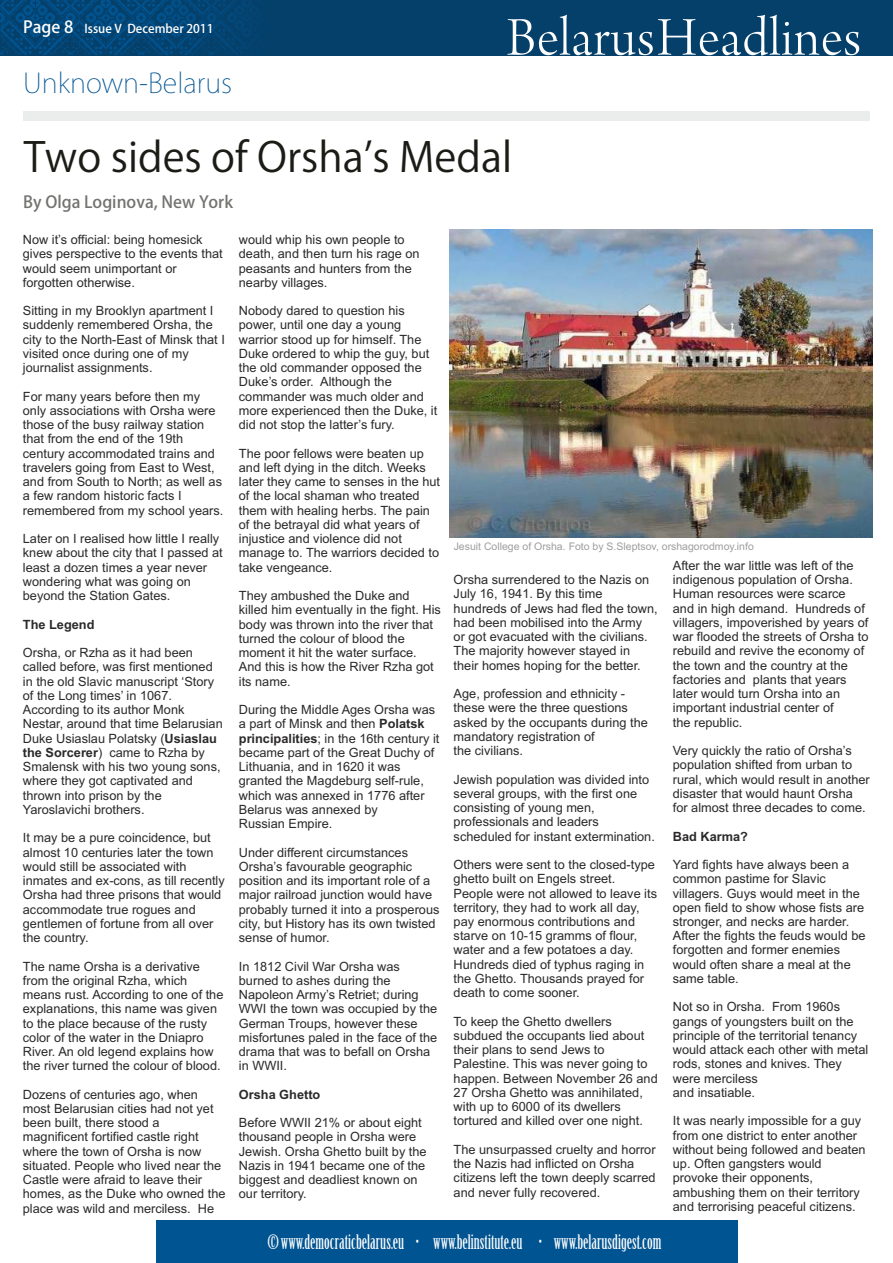
<style>
.page{position:relative;width:893px;height:1263px;background:#fff}
.page>*{position:absolute;margin:0;border:0;box-sizing:border-box;transform-origin:0 0}
.t1{font:57.6px "Arno Pro Light Display";letter-spacing:.015em;color:#fff}
.t2{font:40.65px "Koz Go Pro";color:#1c1c17}
.t3{font:200 27px "Koz Go Pro";color:#005491}
.t4{font:19.5px "Birch Std";color:#fff}
.t5{font:500 16.5px "Koz Go Pro";color:#737370}
.t6{font:12.75px/14.2px "Arial";color:#2b2929}
.t7{font:700 12.75px "Arial";color:#2b2929}
.t8{font:500 12px "Koz Go Pro";color:#fff}
.t9{font:10.5px "Arial";color:#9e9e9e}
.s1{font-size:16.5px}
.s2{font-weight:700}
</style>
<div class="page">
<div style="left:0;top:0;width:893px;height:55px;background:#05406b"></div>
<svg style="left:0;top:0;width:249px;height:55px"></svg>
<div style="left:23px;top:111px;width:847px;height:9px;background:#ebeded"></div>
<div style="left:156px;top:1221px;width:581px;height:42px;background:#005491"></div>
<img style="left:450px;top:229px;width:423px;height:308px">
<p class="t8" style="left:23px;top:22px;width:192px"><span class="s1">Page 8</span> Issue V December 2011</p>
<h3 class="t3" style="left:23px;top:69px;width:210px">Unknown-Belarus</h3>
<h1 class="t1" style="left:506px;top:15px;width:356px">BelarusHeadlines</h1>
<h2 class="t2" style="left:24px;top:136px;width:490px">Two sides of Orsha’s Medal</h2>
<p class="t5" style="left:23px;top:194px;width:211px">By Olga Loginova, New York</p>
<p class="t6" style="left:23px;top:234px;width:201px">Now it’s official: being homesick gives perspective to the events that would seem unimportant or forgotten otherwise.</p>
<p class="t6" style="left:23px;top:305px;width:203px">Sitting in my Brooklyn apartment I suddenly remembered Orsha, the city to the North-East of Minsk that I visited once during one of my journalist assignments.</p>
<p class="t6" style="left:23px;top:390px;width:202px">For many years before then my only associations with Orsha were those of the busy railway station that from the end of the 19th century accommodated trains and travelers going from East to West, and from South to North; as well as a few random historic facts I remembered from my school years.</p>
<p class="t6" style="left:23px;top:533px;width:201px">Later on I realised how little I really knew about the city that I passed at least a dozen times a year never wondering what was going on beyond the Station Gates.</p>
<p class="t7" style="left:23px;top:619px;width:73px">The Legend</p>
<p class="t6" style="left:23px;top:647px;width:201px">Orsha, or Rzha as it had been called before, was first mentioned in the old Slavic manuscript ‘Story of the Long times’ in 1067.<br>According to its author Monk<br>Nestar, around that time Belarusian<br>Duke Usiaslau Polatsky (<span class="s2">Usiaslau the Sorcerer</span>) came to Rzha by<br>Smalensk with his two young sons, where they got captivated and thrown into prison by the<br>Yaroslavichi brothers.</p>
<p class="t6" style="left:23px;top:832px;width:203px">It may be a pure coincidence, but almost 10 centuries later the town would still be associated with inmates and ex-cons, as till recently<br>Orsha had three prisons that would accommodate true rogues and gentlemen of fortune from all over the country.</p>
<p class="t6" style="left:23px;top:960px;width:202px">The name Orsha is a derivative from the original Rzha, which means rust. According to one of the explanations, this name was given to the place because of the rusty color of the water in the Dniapro<br>River. An old legend explains how the river turned the colour of blood.</p>
<p class="t6" style="left:23px;top:1088px;width:204px">Dozens of centuries ago, when most Belarusian cities had not yet been built, there stood a magnificent fortified castle right where the town of Orsha is now situated. People who lived near the<br>Castle were afraid to leave their homes, as the Duke who owned the place was wild and merciless. He</p>
<p class="t6" style="left:239px;top:234px;width:182px">would whip his own people to death, and then turn his rage on peasants and hunters from the nearby villages.</p>
<p class="t6" style="left:239px;top:305px;width:200px">Nobody dared to question his power, until one day a young warrior stood up for himself. The<br>Duke ordered to whip the guy, but the old commander opposed the<br>Duke’s order. Although the commander was much older and more experienced then the Duke, it did not stop the latter’s fury.</p>
<p class="t6" style="left:239px;top:447px;width:203px">The poor fellows were beaten up and left dying in the ditch. Weeks later they came to senses in the hut of the local shaman who treated them with healing herbs. The pain of the betrayal did what years of injustice and violence did not manage to. The warriors decided to take vengeance.</p>
<p class="t6" style="left:239px;top:590px;width:203px">They ambushed the Duke and killed him eventually in the fight. His body was thrown into the river that turned the colour of blood the moment it hit the water surface.<br>And this is how the River Rzha got its name.</p>
<p class="t6" style="left:239px;top:704px;width:202px">During the Middle Ages Orsha was a part of Minsk and then <span class="s2">Polatsk principalities</span>; in the 16th century it became part of the Great Duchy of<br>Lithuania, and in 1620 it was granted the Magdeburg self-rule, which was annexed in 1776 after<br>Belarus was annexed by<br>Russian Empire.</p>
<p class="t6" style="left:239px;top:846px;width:202px">Under different circumstances<br>Orsha’s favourable geographic position and its important role of a major railroad junction would have probably turned it into a prosperous city, but History has its own twisted sense of humor.</p>
<p class="t6" style="left:239px;top:960px;width:200px">In 1812 Civil War Orsha was burned to ashes during the<br>Napoleon Army’s Retriet; during<br>WWI the town was occupied by the<br>German Troups, however these misfortunes paled in the face of the drama that was to befall on Orsha in WWII.</p>
<p class="t7" style="left:239px;top:1089px;width:83px">Orsha Ghetto</p>
<p class="t6" style="left:239px;top:1117px;width:189px">Before WWII 21% or about eight thousand people in Orsha were<br>Jewish. Orsha Ghetto built by the<br>Nazis in 1941 became one of the biggest and deadliest known on our territory.</p>
<p class="t9" style="left:454px;top:542px;width:302px">Jesuit College of Orsha. Foto by S.Sleptsov, orshagorodmoy.info</p>
<p class="t6" style="left:454px;top:574px;width:206px">Orsha surrendered to the Nazis on<br>July 16, 1941. By this time hundreds of Jews had fled the town, had been mobilised into the Army<br>or got evacuated with the civilians.<br>The majority however stayed in their homes hoping for the better.</p>
<p class="t6" style="left:454px;top:688px;width:196px">Age, profession and ethnicity - these were the three questions asked by the occupants during the mandatory registration of<br>the civilians.</p>
<p class="t6" style="left:454px;top:773px;width:203px">Jewish population was divided into several groups, with the first one consisting of young men, professionals and leaders scheduled for instant extermination.</p>
<p class="t6" style="left:454px;top:858px;width:205px">Others were sent to the closed-type ghetto built on Engels street.<br>People were not allowed to leave its territory, they had to work all day, pay enormous contributions and starve on 10-15 gramms of flour, water and a few potatoes a day.<br>Hundreds died of typhus raging in the Ghetto. Thousands prayed for death to come sooner.</p>
<p class="t6" style="left:454px;top:1015px;width:206px">To keep the Ghetto dwellers subdued the occupants lied about their plans to send Jews to<br>Palestine. This was never going to happen. Between November 26 and<br>27 Orsha Ghetto was annihilated, with up to 6000 of its dwellers tortured and killed over one night.</p>
<p class="t6" style="left:454px;top:1143px;width:203px">The unsurpassed cruelty and horror the Nazis had inflicted on Orsha citizens left the town deeply scarred and never fully recovered.</p>
<p class="t6" style="left:673px;top:559px;width:197px">After the war little was left of the indigenous population of Orsha.<br>Human resources were scarce and in high demand. Hundreds of villagers, impoverished by years of war flooded the streets of Orsha to rebuild and revive the economy of the town and the country at the factories and plants that years later would turn Orsha into an important industrial center of<br>the republic.</p>
<p class="t6" style="left:673px;top:745px;width:198px">Very quickly the ratio of Orsha’s population shifted from urban to rural, which would result in another disaster that would haunt Orsha for almost three decades to come.</p>
<p class="t7" style="left:673px;top:831px;width:77px">Bad Karma?</p>
<p class="t6" style="left:673px;top:858px;width:194px">Yard fights have always been a common pastime for Slavic villagers. Guys would meet in the open field to show whose fists are stronger, and necks are harder.<br>After the fights the feuds would be forgotten and former enemies would often share a meal at the same table.</p>
<p class="t6" style="left:673px;top:1001px;width:197px">Not so in Orsha. From 1960s gangs of youngsters built on the principle of the territorial tenancy would attack each other with metal rods, stones and knives. They were merciless<br>and insatiable.</p>
<p class="t6" style="left:673px;top:1115px;width:194px">It was nearly impossible for a guy from one district to enter another without being followed and beaten up. Often gangsters would provoke their opponents, ambushing them on their territory and terrorising peaceful citizens.</p>
<h3 class="t4" style="left:268px;top:1234px;width:395px">© www.democraticbelarus.eu • www.belinstitute.eu • www.belarusdigest.com</h3>
</div>
